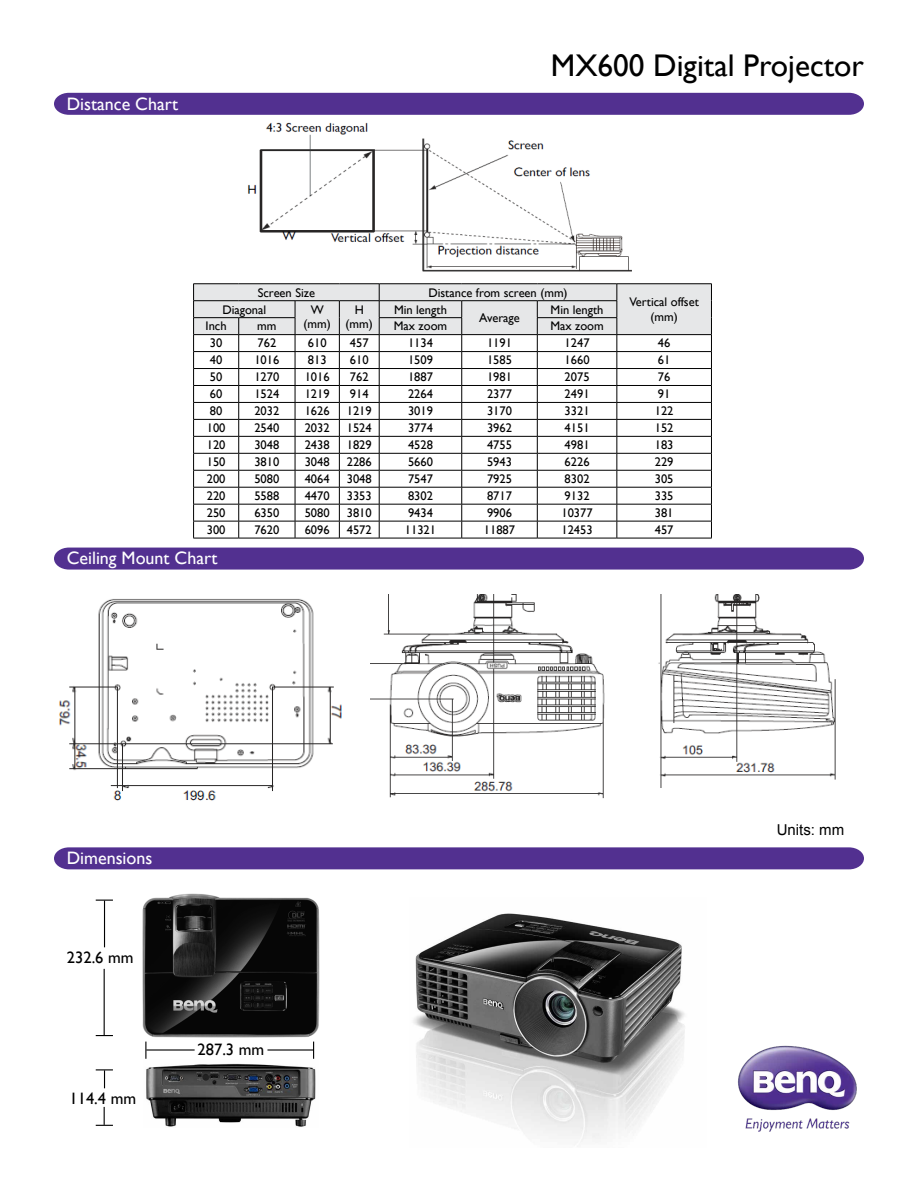
<style>
.page{position:relative;width:918px;height:1188px;background:#fff}
.page>*{position:absolute;margin:0;border:0;box-sizing:border-box;transform-origin:0 0}
.t1{font:31.35px "Gill Sans";color:#000}
.t2{font:18px "Gill Sans";color:#fff}
.t3{font:16.5px "Gill Sans";color:#000}
.t4{font:15px "Arial";color:#000}
.t5{font:12.45px/15px "Gill Sans";color:#000;text-align:center}
</style>
<div class="page">
<img style="left:247px;top:122px;width:385px;height:150px">
<hr style="left:193px;top:538px;width:46px;height:1px;background:#000">
<hr style="left:239px;top:538px;width:56px;height:1px;background:#000">
<hr style="left:295px;top:538px;width:44px;height:1px;background:#000">
<hr style="left:339px;top:538px;width:40px;height:1px;background:#000">
<hr style="left:379px;top:538px;width:83px;height:1px;background:#000">
<hr style="left:462px;top:538px;width:75px;height:1px;background:#000">
<hr style="left:537px;top:538px;width:80px;height:1px;background:#000">
<hr style="left:617px;top:538px;width:95px;height:1px;background:#000">
<svg style="left:193px;top:284px;width:519px;height:254px"></svg>
<img style="left:142px;top:893px;width:178px;height:145px">
<img style="left:146px;top:1063px;width:170px;height:64px">
<hr style="left:146px;top:1049px;width:49px;height:2px;background:#000">
<hr style="left:267px;top:1049px;width:47px;height:2px;background:#000">
<svg style="left:313px;top:1042px;width:1px;height:17px"></svg>
<svg style="left:145px;top:1042px;width:1px;height:17px"></svg>
<svg style="left:96px;top:1107px;width:17px;height:19px"></svg>
<svg style="left:96px;top:1069px;width:17px;height:19px"></svg>
<hr style="left:104px;top:969px;width:1px;height:66px;background:#000">
<hr style="left:104px;top:901px;width:1px;height:46px;background:#000">
<svg style="left:96px;top:1035px;width:17px;height:1px"></svg>
<svg style="left:96px;top:900px;width:17px;height:1px"></svg>
<div style="left:54px;top:93px;width:810px;height:22px;background:#523090"></div>
<div style="left:54px;top:548px;width:810px;height:22px;background:#523090"></div>
<div style="left:54px;top:847px;width:810px;height:22px;background:#523090"></div>
<img style="left:413px;top:913px;width:272px;height:229px">
<img style="left:59px;top:599px;width:283px;height:202px">
<img style="left:371px;top:594px;width:465px;height:205px">
<img style="left:738px;top:1045px;width:119px;height:87px">
<h2 class="t2" style="left:67px;top:93px;width:113px">Distance Chart</h2>
<h1 class="t1" style="left:551px;top:47px;width:315px">MX600 Digital Projector</h1>
<p class="t5" style="left:258px;top:285px;width:59px">Screen Size</p>
<p class="t5" style="left:428px;top:285px;width:141px">Distance from screen (mm)</p>
<p class="t5" style="left:629px;top:295px;width:71px">Vertical offset (mm)</p>
<p class="t5" style="left:222px;top:302px;width:45px">Diagonal</p>
<p class="t5" style="left:304px;top:302px;width:29px">W (mm)</p>
<p class="t5" style="left:346px;top:302px;width:29px">H (mm)</p>
<p class="t5" style="left:394px;top:302px;width:54px">Min length</p>
<p class="t5" style="left:551px;top:302px;width:54px">Min length</p>
<p class="t5" style="left:479px;top:311px;width:42px">Average</p>
<p class="t5" style="left:206px;top:319px;width:23px">Inch</p>
<p class="t5" style="left:257px;top:319px;width:21px">mm</p>
<p class="t5" style="left:394px;top:319px;width:55px">Max zoom</p>
<p class="t5" style="left:550px;top:319px;width:55px">Max zoom</p>
<p class="t5" style="left:210px;top:336px;width:14px">30</p>
<p class="t5" style="left:258px;top:336px;width:20px">762</p>
<p class="t5" style="left:308px;top:336px;width:20px">610</p>
<p class="t5" style="left:350px;top:336px;width:20px">457</p>
<p class="t5" style="left:408px;top:336px;width:26px">1134</p>
<p class="t5" style="left:487px;top:336px;width:26px">1191</p>
<p class="t5" style="left:565px;top:336px;width:26px">1247</p>
<p class="t5" style="left:658px;top:336px;width:14px">46</p>
<p class="t5" style="left:210px;top:353px;width:14px">40</p>
<p class="t5" style="left:254px;top:353px;width:26px">1016</p>
<p class="t5" style="left:308px;top:353px;width:20px">813</p>
<p class="t5" style="left:350px;top:353px;width:20px">610</p>
<p class="t5" style="left:408px;top:353px;width:26px">1509</p>
<p class="t5" style="left:487px;top:353px;width:26px">1585</p>
<p class="t5" style="left:565px;top:353px;width:26px">1660</p>
<p class="t5" style="left:658px;top:353px;width:14px">61</p>
<p class="t5" style="left:210px;top:370px;width:14px">50</p>
<p class="t5" style="left:254px;top:370px;width:26px">1270</p>
<p class="t5" style="left:305px;top:370px;width:26px">1016</p>
<p class="t5" style="left:350px;top:370px;width:20px">762</p>
<p class="t5" style="left:408px;top:370px;width:26px">1887</p>
<p class="t5" style="left:487px;top:370px;width:26px">1981</p>
<p class="t5" style="left:565px;top:370px;width:26px">2075</p>
<p class="t5" style="left:658px;top:370px;width:14px">76</p>
<p class="t5" style="left:210px;top:387px;width:14px">60</p>
<p class="t5" style="left:254px;top:387px;width:26px">1524</p>
<p class="t5" style="left:305px;top:387px;width:26px">1219</p>
<p class="t5" style="left:350px;top:387px;width:20px">914</p>
<p class="t5" style="left:408px;top:387px;width:26px">2264</p>
<p class="t5" style="left:487px;top:387px;width:26px">2377</p>
<p class="t5" style="left:565px;top:387px;width:26px">2491</p>
<p class="t5" style="left:658px;top:387px;width:14px">91</p>
<p class="t5" style="left:210px;top:404px;width:14px">80</p>
<p class="t5" style="left:254px;top:404px;width:26px">2032</p>
<p class="t5" style="left:305px;top:404px;width:26px">1626</p>
<p class="t5" style="left:347px;top:404px;width:26px">1219</p>
<p class="t5" style="left:408px;top:404px;width:26px">3019</p>
<p class="t5" style="left:487px;top:404px;width:26px">3170</p>
<p class="t5" style="left:565px;top:404px;width:26px">3321</p>
<p class="t5" style="left:655px;top:404px;width:20px">122</p>
<p class="t5" style="left:207px;top:421px;width:20px">100</p>
<p class="t5" style="left:254px;top:421px;width:26px">2540</p>
<p class="t5" style="left:305px;top:421px;width:26px">2032</p>
<p class="t5" style="left:347px;top:421px;width:26px">1524</p>
<p class="t5" style="left:408px;top:421px;width:26px">3774</p>
<p class="t5" style="left:487px;top:421px;width:26px">3962</p>
<p class="t5" style="left:565px;top:421px;width:26px">4151</p>
<p class="t5" style="left:655px;top:421px;width:20px">152</p>
<p class="t5" style="left:207px;top:438px;width:20px">120</p>
<p class="t5" style="left:254px;top:438px;width:26px">3048</p>
<p class="t5" style="left:305px;top:438px;width:26px">2438</p>
<p class="t5" style="left:347px;top:438px;width:26px">1829</p>
<p class="t5" style="left:408px;top:438px;width:26px">4528</p>
<p class="t5" style="left:487px;top:438px;width:26px">4755</p>
<p class="t5" style="left:565px;top:438px;width:26px">4981</p>
<p class="t5" style="left:655px;top:438px;width:20px">183</p>
<p class="t5" style="left:207px;top:455px;width:20px">150</p>
<p class="t5" style="left:254px;top:455px;width:26px">3810</p>
<p class="t5" style="left:305px;top:455px;width:26px">3048</p>
<p class="t5" style="left:347px;top:455px;width:26px">2286</p>
<p class="t5" style="left:408px;top:455px;width:26px">5660</p>
<p class="t5" style="left:487px;top:455px;width:26px">5943</p>
<p class="t5" style="left:565px;top:455px;width:26px">6226</p>
<p class="t5" style="left:655px;top:455px;width:20px">229</p>
<p class="t5" style="left:207px;top:472px;width:20px">200</p>
<p class="t5" style="left:254px;top:472px;width:26px">5080</p>
<p class="t5" style="left:305px;top:472px;width:26px">4064</p>
<p class="t5" style="left:347px;top:472px;width:26px">3048</p>
<p class="t5" style="left:408px;top:472px;width:26px">7547</p>
<p class="t5" style="left:487px;top:472px;width:26px">7925</p>
<p class="t5" style="left:565px;top:472px;width:26px">8302</p>
<p class="t5" style="left:655px;top:472px;width:20px">305</p>
<p class="t5" style="left:207px;top:489px;width:20px">220</p>
<p class="t5" style="left:254px;top:489px;width:26px">5588</p>
<p class="t5" style="left:305px;top:489px;width:26px">4470</p>
<p class="t5" style="left:347px;top:489px;width:26px">3353</p>
<p class="t5" style="left:408px;top:489px;width:26px">8302</p>
<p class="t5" style="left:487px;top:489px;width:26px">8717</p>
<p class="t5" style="left:565px;top:489px;width:26px">9132</p>
<p class="t5" style="left:655px;top:489px;width:20px">335</p>
<p class="t5" style="left:207px;top:506px;width:20px">250</p>
<p class="t5" style="left:254px;top:506px;width:26px">6350</p>
<p class="t5" style="left:305px;top:506px;width:26px">5080</p>
<p class="t5" style="left:347px;top:506px;width:26px">3810</p>
<p class="t5" style="left:408px;top:506px;width:26px">9434</p>
<p class="t5" style="left:487px;top:506px;width:26px">9906</p>
<p class="t5" style="left:561px;top:506px;width:33px">10377</p>
<p class="t5" style="left:655px;top:506px;width:20px">381</p>
<p class="t5" style="left:207px;top:523px;width:20px">300</p>
<p class="t5" style="left:254px;top:523px;width:26px">7620</p>
<p class="t5" style="left:305px;top:523px;width:26px">6096</p>
<p class="t5" style="left:347px;top:523px;width:26px">4572</p>
<p class="t5" style="left:405px;top:523px;width:33px">11321</p>
<p class="t5" style="left:484px;top:523px;width:33px">11887</p>
<p class="t5" style="left:561px;top:523px;width:33px">12453</p>
<p class="t5" style="left:655px;top:523px;width:20px">457</p>
<h2 class="t2" style="left:67px;top:548px;width:152px">Ceiling Mount Chart</h2>
<h2 class="t2" style="left:67px;top:848px;width:87px">Dimensions</h2>
<h3 class="t3" style="left:67px;top:948px;width:68px">232.6 mm</h3>
<h3 class="t3" style="left:70px;top:1089px;width:68px">114.4 mm</h3>
<h3 class="t3" style="left:198px;top:1040px;width:68px">287.3 mm</h3>
<p class="t4" style="left:777px;top:820px;width:69px">Units: mm</p>
</div>
